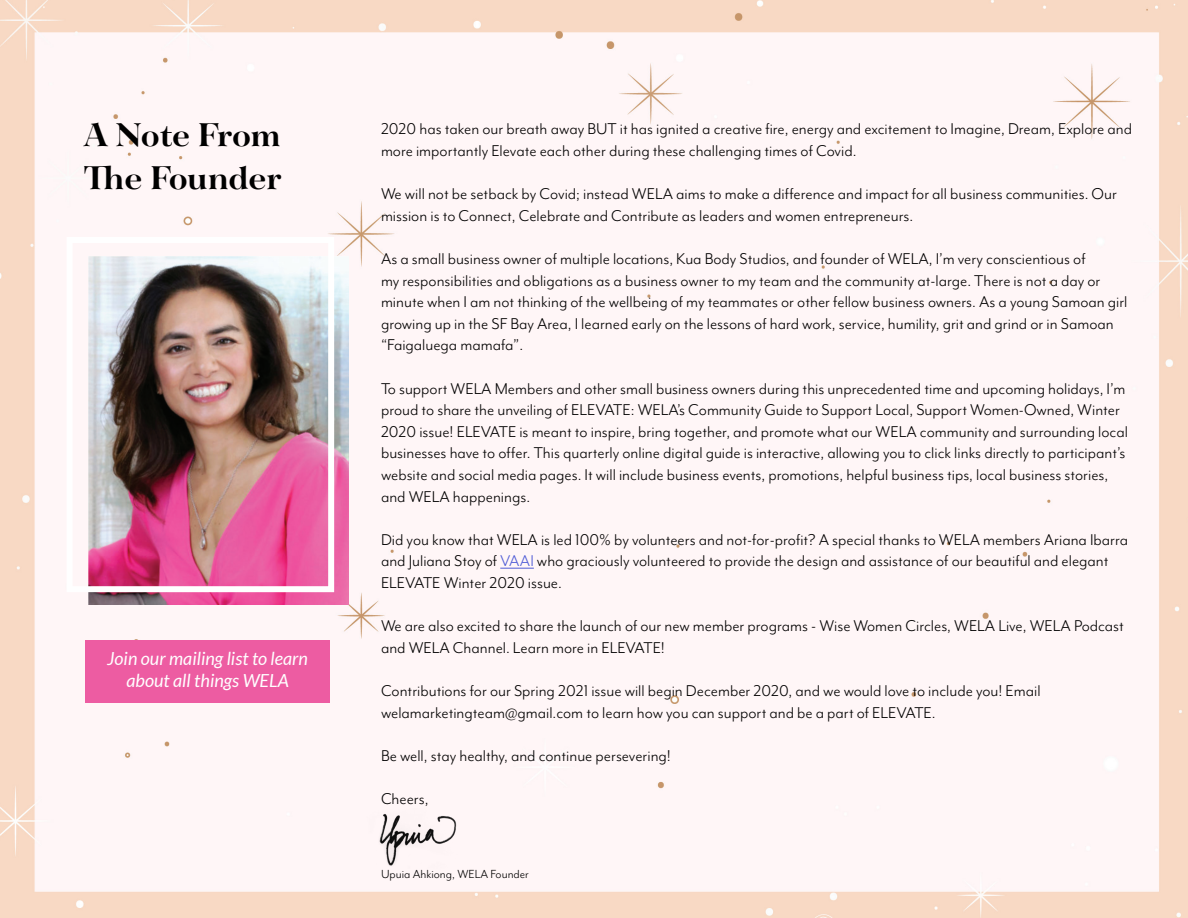
<style>
.page{position:relative;width:1188px;height:918px;background:#fff}
.page>*{position:absolute;margin:0;border:0;box-sizing:border-box;transform-origin:0 0}
.t1{font:700 36px/43.2px "Tenez";letter-spacing:-.01em;color:#000}
.t2{font:18px/21.6px "Mr Eaves Mod OT";color:#000}
.t3{font:italic 18px/21.6px "Lato";color:#fff;text-align:center}
.t4{font:13.5px "Mr Eaves Mod OT";color:#000}
.s1{color:#4f5cd6}
</style>
<div class="page">
<img style="left:0;top:0;width:1188px;height:918px">
<hr style="left:500px;top:568px;width:34px;height:1px;background:#4f5cd6">
<img style="left:89px;top:257px;width:260px;height:348px">
<img style="left:67px;top:237px;width:267px;height:355px">
<div style="left:86px;top:640px;width:244px;height:63px;background:#ed5ca2"></div>
<img style="left:357px;top:808px;width:105px;height:68px">
<p class="t1" style="left:83px;top:112px;width:200px">A Note From<br>The Founder</p>
<p class="t3" style="left:107px;top:649px;width:202px">Join our mailing list to learn about all things WELA</p>
<p class="t2" style="left:381px;top:118px;width:753px">2020 has taken our breath away BUT it has ignited a creative fire, energy and excitement to Imagine, Dream, Explore and more importantly Elevate each other during these challenging times of Covid.</p>
<p class="t2" style="left:381px;top:183px;width:737px">We will not be setback by Covid; instead WELA aims to make a difference and impact for all business communities. Our mission is to Connect, Celebrate and Contribute as leaders and women entrepreneurs.</p>
<p class="t2" style="left:381px;top:248px;width:748px">As a small business owner of multiple locations, Kua Body Studios, and founder of WELA, I’m very conscientious of<br>my responsibilities and obligations as a business owner to my team and the community at-large. There is not a day or minute when I am not thinking of the wellbeing of my teammates or other fellow business owners. As a young Samoan girl growing up in the SF Bay Area, I learned early on the lessons of hard work, service, humility, grit and grind or in Samoan “Faigaluega mamafa”.</p>
<p class="t2" style="left:381px;top:378px;width:748px">To support WELA Members and other small business owners during this unprecedented time and upcoming holidays, I’m proud to share the unveiling of ELEVATE: WELA’s Community Guide to Support Local, Support Women-Owned, Winter 2020 issue! ELEVATE is meant to inspire, bring together, and promote what our WELA community and surrounding local businesses have to offer. This quarterly online digital guide is interactive, allowing you to click links directly to participant’s website and social media pages. It will include business events, promotions, helpful business tips, local business stories, and WELA happenings.</p>
<p class="t2" style="left:381px;top:529px;width:749px">Did you know that WELA is led 100% by volunteers and not-for-profit? A special thanks to WELA members Ariana Ibarra and Juliana Stoy of <span class="s1">VAAI</span> who graciously volunteered to provide the design and assistance of our beautiful and elegant<br>ELEVATE Winter 2020 issue.</p>
<p class="t2" style="left:381px;top:615px;width:744px">We are also excited to share the launch of our new member programs - Wise Women Circles, WELA Live, WELA Podcast and WELA Channel. Learn more in ELEVATE!</p>
<p class="t2" style="left:381px;top:680px;width:661px">Contributions for our Spring 2021 issue will begin December 2020, and we would love to include you! Email welamarketingteam@gmail.com to learn how you can support and be a part of ELEVATE.</p>
<p class="t2" style="left:381px;top:745px;width:291px">Be well, stay healthy, and continue persevering!</p>
<p class="t2" style="left:381px;top:788px;width:49px">Cheers,</p>
<p class="t4" style="left:381px;top:867px;width:149px">Upuia Ahkiong, WELA Founder</p>
</div>
